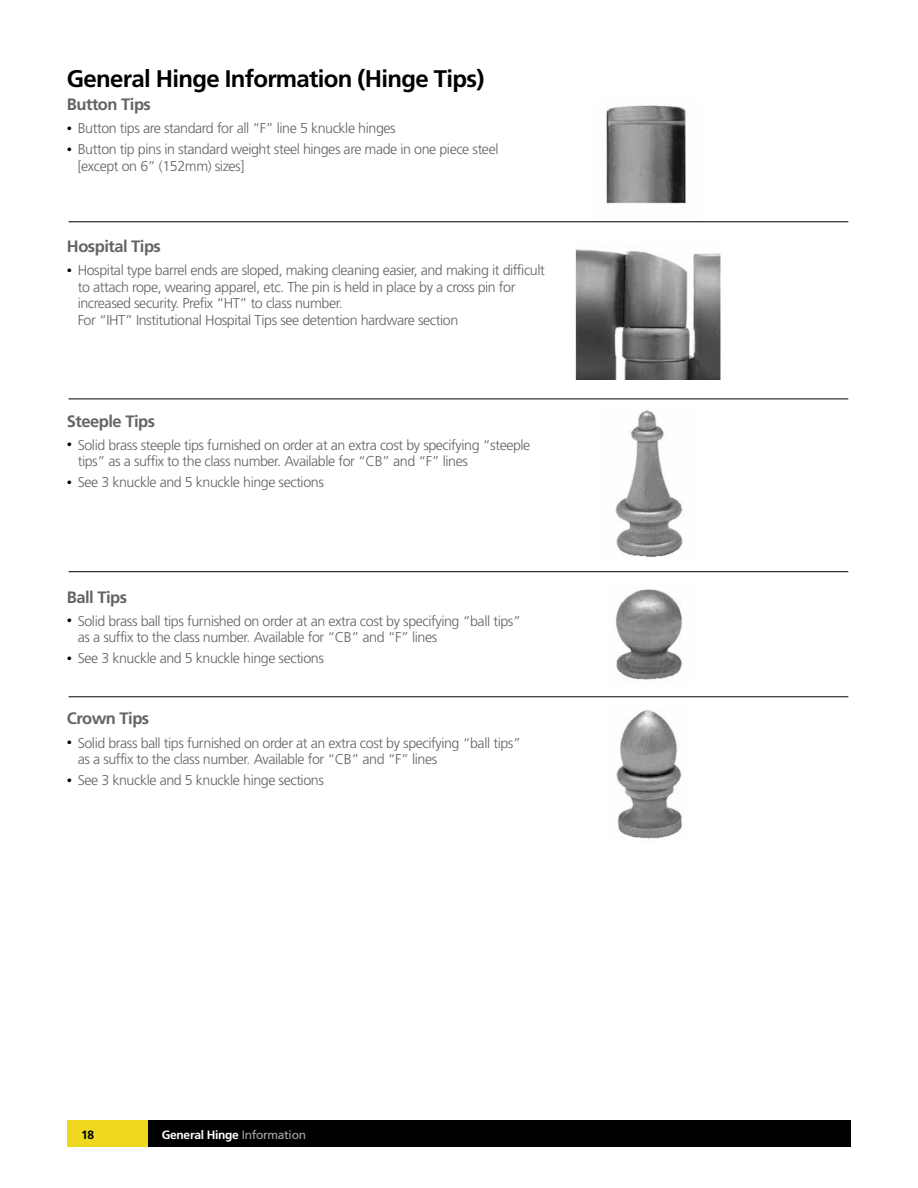
<style>
.page{position:relative;width:918px;height:1188px;background:#fff}
.page>*{position:absolute;margin:0;border:0;box-sizing:border-box;transform-origin:0 0}
.t1{font:700 24px "Frutiger";letter-spacing:-.03em;color:#000}
.t2{font:700 16.5px "Frutiger";letter-spacing:-.03em;color:#636363}
.t3{font:300 14.25px/16.5px "Frutiger";letter-spacing:-.03em;color:#636363}
.t4{font:700 12px "Frutiger";letter-spacing:-.025em;color:#fff}
.t5{font:700 12px "Frutiger";color:#000}
.s1{font-size:10.5px;color:#000}
.s2{font-weight:400;color:#aaa}
</style>
<div class="page">
<div style="left:68px;top:1120px;width:80px;height:28px;background:#eed820"></div>
<div style="left:148px;top:1120px;width:703px;height:28px;background:#000"></div>
<img style="left:594px;top:105px;width:107px;height:118px">
<img style="left:575px;top:249px;width:146px;height:130px">
<img style="left:615px;top:409px;width:68px;height:148px">
<hr style="left:69px;top:221px;width:779px;height:1px;background:#000">
<hr style="left:69px;top:399px;width:779px;height:1px;background:#000">
<hr style="left:69px;top:571px;width:779px;height:1px;background:#000">
<hr style="left:69px;top:696px;width:779px;height:1px;background:#000">
<img style="left:615px;top:589px;width:68px;height:91px">
<img style="left:616px;top:710px;width:66px;height:129px">
<h1 class="t1" style="left:67px;top:64px;width:419px">General Hinge Information (Hinge Tips)</h1>
<p class="t2" style="left:67px;top:95px;width:85px">Button Tips</p>
<p class="t3" style="left:67px;top:120px;width:330px"><span class="s1">•</span> Button tips are standard for all “F” line 5 knuckle hinges</p>
<p class="t3" style="left:78px;top:141px;width:422px;text-indent:-11px"><span class="s1">•</span> Button tip pins in standard weight steel hinges are made in one piece steel [except on 6” (152mm) sizes]</p>
<p class="t2" style="left:67px;top:237px;width:95px">Hospital Tips</p>
<p class="t3" style="left:78px;top:262px;width:469px;text-indent:-11px"><span class="s1">•</span> Hospital type barrel ends are sloped, making cleaning easier, and making it difficult to attach rope, wearing apparel, etc. The pin is held in place by a cross pin for increased security. Prefix “HT” to class number.<br>For “IHT” Institutional Hospital Tips see detention hardware section</p>
<p class="t2" style="left:67px;top:411px;width:90px">Steeple Tips</p>
<p class="t3" style="left:78px;top:437px;width:454px;text-indent:-11px"><span class="s1">•</span> Solid brass steeple tips furnished on order at an extra cost by specifying “steeple tips” as a suffix to the class number. Available for “CB” and “F” lines</p>
<p class="t3" style="left:67px;top:474px;width:258px"><span class="s1">•</span> See 3 knuckle and 5 knuckle hinge sections</p>
<p class="t2" style="left:67px;top:587px;width:62px">Ball Tips</p>
<p class="t3" style="left:78px;top:613px;width:445px;text-indent:-11px"><span class="s1">•</span> Solid brass ball tips furnished on order at an extra cost by specifying “ball tips” as a suffix to the class number. Available for “CB” and “F” lines</p>
<p class="t3" style="left:67px;top:650px;width:258px"><span class="s1">•</span> See 3 knuckle and 5 knuckle hinge sections</p>
<p class="t2" style="left:67px;top:709px;width:84px">Crown Tips</p>
<p class="t3" style="left:78px;top:735px;width:445px;text-indent:-11px"><span class="s1">•</span> Solid brass ball tips furnished on order at an extra cost by specifying “ball tips” as a suffix to the class number. Available for “CB” and “F” lines</p>
<p class="t3" style="left:67px;top:772px;width:258px"><span class="s1">•</span> See 3 knuckle and 5 knuckle hinge sections</p>
<p class="t5" style="left:81px;top:1128px;width:15px">18</p>
<p class="t4" style="left:162px;top:1127px;width:146px">General Hinge <span class="s2">Information</span></p>
</div>
